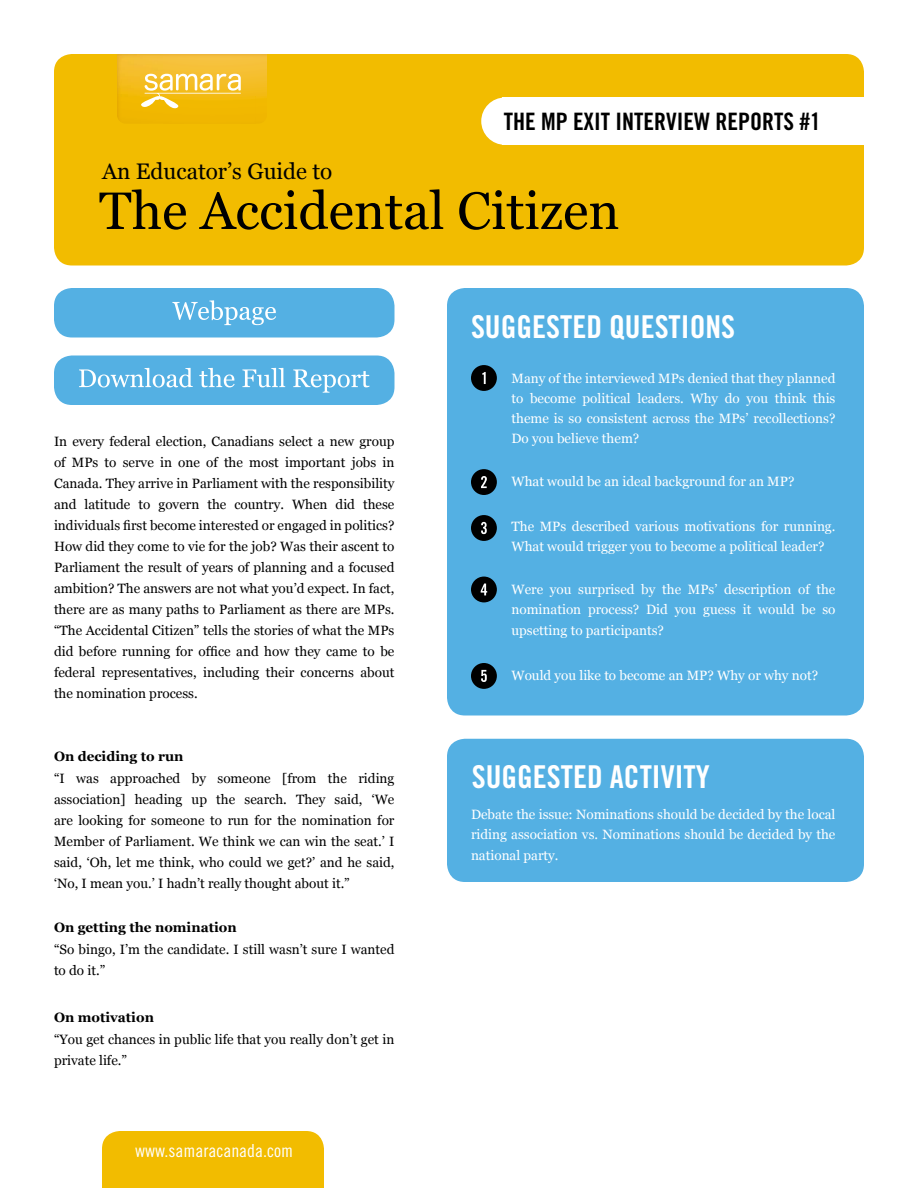
<style>
.page{position:relative;width:918px;height:1188px;background:#fff}
.page>*{position:absolute;margin:0;border:0;box-sizing:border-box;transform-origin:0 0}
.t1{font:52.5px "Georgia";color:#000}
.t2{font:31.5px "Trade Gothic Bold Cond Twenty";color:#fff}
.t3{font:24px "Trade Gothic Bold Cond Twenty";color:#000}
.t4{font:22.5px "Georgia";color:#000}
.t5{font:18px "Trade Gothic Cond Eighteen";color:#fff}
.t6{font:13.5px/21px "Georgia";color:#000;text-align:justify}
.t7{font:13.5px/20.2px "Georgia";color:#fff;text-align:justify}
.t8{font:700 13.5px "Georgia";color:#000}
</style>
<div class="page">
<div style="left:447px;top:288px;width:417px;height:428px;background:#54b0e3;border-radius:18px"></div>
<div style="left:54px;top:54px;width:810px;height:212px;background:#f2bc00;border-radius:18px"></div>
<img style="left:117px;top:54px;width:150px;height:67px">
<svg style="left:141px;top:74px;width:100px;height:35px"></svg>
<div style="left:502px;top:98px;width:365px;height:47px;background:#fff"></div>
<div style="left:481px;top:97px;width:48px;height:48px;background:#fff;border-radius:50%"></div>
<div style="left:102px;top:1131px;width:222px;height:57px;background:#f2bc00"></div>
<div style="left:471px;top:469px;width:26px;height:26px;background:#000;border-radius:50%"></div>
<svg style="left:481px;top:476px;width:6px;height:12px"></svg>
<div style="left:471px;top:515px;width:26px;height:26px;background:#000;border-radius:50%"></div>
<svg style="left:481px;top:522px;width:6px;height:12px"></svg>
<div style="left:471px;top:577px;width:26px;height:25px;background:#000;border-radius:50%"></div>
<svg style="left:481px;top:584px;width:6px;height:11px"></svg>
<div style="left:471px;top:365px;width:26px;height:26px;background:#000;border-radius:50%"></div>
<svg style="left:482px;top:372px;width:4px;height:12px"></svg>
<div style="left:471px;top:663px;width:26px;height:26px;background:#000;border-radius:50%"></div>
<svg style="left:481px;top:670px;width:6px;height:12px"></svg>
<div style="left:54px;top:288px;width:340px;height:50px;background:#54b0e3;border-radius:18px"></div>
<svg style="left:172px;top:300px;width:104px;height:25px"></svg>
<div style="left:54px;top:356px;width:340px;height:49px;background:#54b0e3;border-radius:18px"></div>
<svg style="left:79px;top:368px;width:290px;height:25px"></svg>
<div style="left:447px;top:739px;width:417px;height:143px;background:#54b0e3;border-radius:18px"></div>
<h3 class="t4" style="left:102px;top:158px;width:232px">An Educator’s Guide to</h3>
<h3 class="t3" style="left:504px;top:107px;width:319px">THE MP EXIT INTERVIEW REPORTS #1</h3>
<h1 class="t1" style="left:99px;top:179px;width:522px">The Accidental Citizen</h1>
<p class="t6" style="left:54px;top:431px;width:342px">In every federal election, Canadians select a new group of MPs to serve in one of the most important jobs in Canada. They arrive in Parliament with the responsibility and latitude to govern the country. When did these individuals first become interested or engaged in politics?<br>How did they come to vie for the job? Was their ascent to Parliament the result of years of planning and a focused ambition? The answers are not what you’d expect. In fact, there are as many paths to Parliament as there are MPs. “The Accidental Citizen” tells the stories of what the MPs did before running for office and how they came to be federal representatives, including their concerns about the nomination process.</p>
<p class="t8" style="left:54px;top:747px;width:131px">On deciding to run</p>
<p class="t6" style="left:54px;top:768px;width:342px">“I was approached by someone [from the riding association] heading up the search. They said, ‘We are looking for someone to run for the nomination for Member of Parliament. We think we can win the seat.’ I said, ‘Oh, let me think, who could we get?’ and he said, ‘No, I mean you.’ I hadn’t really thought about it.”</p>
<p class="t8" style="left:54px;top:918px;width:184px">On getting the nomination</p>
<p class="t6" style="left:54px;top:939px;width:342px">“So bingo, I’m the candidate. I still wasn’t sure I wanted to do it.”</p>
<p class="t8" style="left:54px;top:1008px;width:101px">On motivation</p>
<p class="t6" style="left:54px;top:1029px;width:342px">“You get chances in public life that you really don’t get in private life.”</p>
<h3 class="t5" style="left:135px;top:1139px;width:160px">www.samaracanada.com</h3>
<h2 class="t2" style="left:471px;top:307px;width:266px">SUGGESTED QUESTIONS</h2>
<p class="t7" style="left:512px;top:368px;width:325px">Many of the interviewed MPs denied that they planned to become political leaders. Why do you think this theme is so consistent across the MPs’ recollections?<br>Do you believe them?</p>
<p class="t7" style="left:512px;top:472px;width:284px">What would be an ideal background for an MP?</p>
<p class="t7" style="left:512px;top:517px;width:326px">The MPs described various motivations for running.<br>What would trigger you to become a political leader?</p>
<p class="t7" style="left:512px;top:580px;width:325px">Were you surprised by the MPs’ description of the nomination process? Did you guess it would be so upsetting to participants?</p>
<p class="t7" style="left:512px;top:665px;width:308px">Would you like to become an MP? Why or why not?</p>
<h2 class="t2" style="left:472px;top:757px;width:239px">SUGGESTED ACTIVITY</h2>
<p class="t7" style="left:471px;top:805px;width:366px">Debate the issue: Nominations should be decided by the local riding association vs. Nominations should be decided by the national party.</p>
</div>
